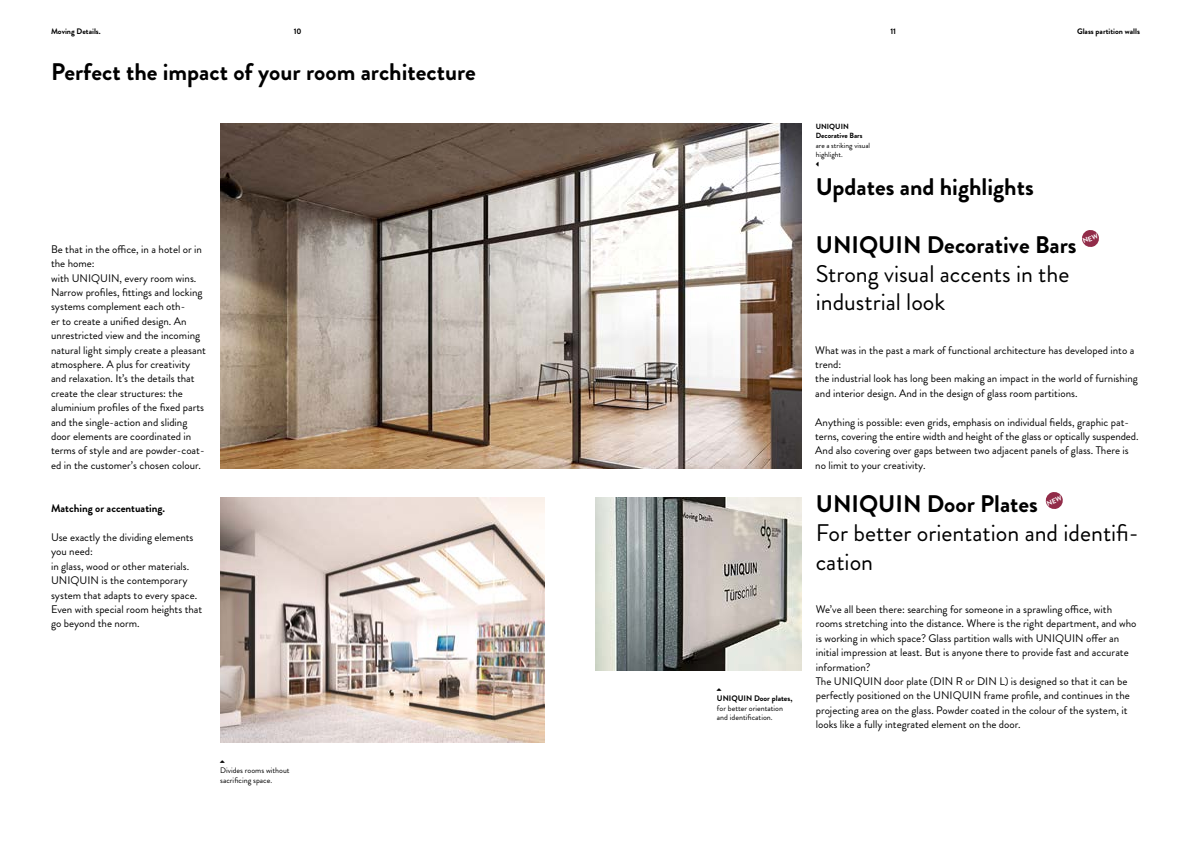
<style>
.page{position:relative;width:1191px;height:842px;background:#fff}
.page>*{position:absolute;margin:0;border:0;box-sizing:border-box;transform-origin:0 0}
.t1{font:700 24px "Brandon Grotesque";color:#000}
.t2{font:24px/28.8px "Brandon Grotesque";color:#000}
.t3{font:11px/14.4px "Brandon Grotesque";color:#000}
.t4{font:700 11px "Brandon Grotesque";color:#000}
.t5{font:8px/9.6px "Brandon Grotesque";color:#000}
.t6{font:700 8px "Brandon Grotesque";color:#000}
.t7{font:7.5px/9.5px "Brandon Grotesque";color:#000}
.t8{font:700 7.5px/9.5px "Brandon Grotesque";color:#000}
</style>
<div class="page">
<img style="left:220px;top:123px;width:581px;height:346px">
<img style="left:220px;top:498px;width:324px;height:244px">
<img style="left:595px;top:498px;width:206px;height:172px">
<svg style="left:1082px;top:230px;width:17px;height:17px"></svg>
<svg style="left:1045px;top:492px;width:18px;height:17px"></svg>
<p class="t6" style="left:51px;top:26px;width:51px">Moving Details.</p>
<p class="t6" style="left:294px;top:26px;width:9px">10</p>
<p class="t6" style="left:890px;top:26px;width:7px">11</p>
<p class="t6" style="left:1077px;top:26px;width:64px">Glass partition walls</p>
<h1 class="t1" style="left:51px;top:55px;width:426px">Perfect the impact of your room architecture</h1>
<p class="t3" style="left:51px;top:242px;width:156px">Be that in the office, in a hotel or in the home:<br>with UNIQUIN, every room wins.<br>Narrow profiles, fittings and locking systems complement each oth-<br>er to create a unified design. An unrestricted view and the incoming natural light simply create a pleasant atmosphere. A plus for creativity and relaxation. It’s the details that create the clear structures: the aluminium profiles of the fixed parts and the single-action and sliding door elements are coordinated in terms of style and are powder-coat&shy;ed in the customer’s chosen colour.</p>
<p class="t4" style="left:51px;top:501px;width:116px">Matching or accentuating.</p>
<p class="t3" style="left:51px;top:530px;width:153px">Use exactly the dividing elements you need:<br>in glass, wood or other materials.<br>UNIQUIN is the contemporary system that adapts to every space.<br>Even with special room heights that go beyond the norm.</p>
<p class="t5" style="left:220px;top:766px;width:71px">Divides rooms without sacrificing space.</p>
<p class="t6" style="left:717px;top:693px;width:77px">UNIQUIN Door plates,</p>
<p class="t5" style="left:717px;top:703px;width:68px">for better orientation and identification.</p>
<p class="t8" style="left:815px;top:121px;width:48px">UNIQUIN<br>Decorative Bars</p>
<p class="t7" style="left:815px;top:140px;width:56px">are a striking visual highlight.</p>
<h1 class="t1" style="left:815px;top:170px;width:219px">Updates and highlights</h1>
<h1 class="t1" style="left:815px;top:228px;width:262px">UNIQUIN Decorative Bars</h1>
<h1 class="t2" style="left:815px;top:259px;width:255px">Strong visual accents in the industrial look</h1>
<p class="t3" style="left:815px;top:343px;width:324px">What was in the past a mark of functional architecture has developed into a trend:<br>the industrial look has long been making an impact in the world of furnishing and interior design. And in the design of glass room partitions.</p>
<p class="t3" style="left:815px;top:415px;width:325px">Anything is possible: even grids, emphasis on individual fields, graphic pat&shy;terns, covering the entire width and height of the glass or optically suspended.<br>And also covering over gaps between two adjacent panels of glass. There is no limit to your creativity.</p>
<h1 class="t1" style="left:815px;top:487px;width:224px">UNIQUIN Door Plates</h1>
<h1 class="t2" style="left:815px;top:519px;width:325px">For better orientation and identifi&shy;cation</h1>
<p class="t3" style="left:815px;top:602px;width:322px">We’ve all been there: searching for someone in a sprawling office, with rooms stretching into the distance. Where is the right department, and who is working in which space? Glass partition walls with UNIQUIN offer an initial impression at least. But is anyone there to provide fast and accurate information?<br>The UNIQUIN door plate (DIN R or DIN L) is designed so that it can be perfectly positioned on the UNIQUIN frame profile, and continues in the projecting area on the glass. Powder coated in the colour of the system, it looks like a fully integrated element on the door.</p>
</div>
